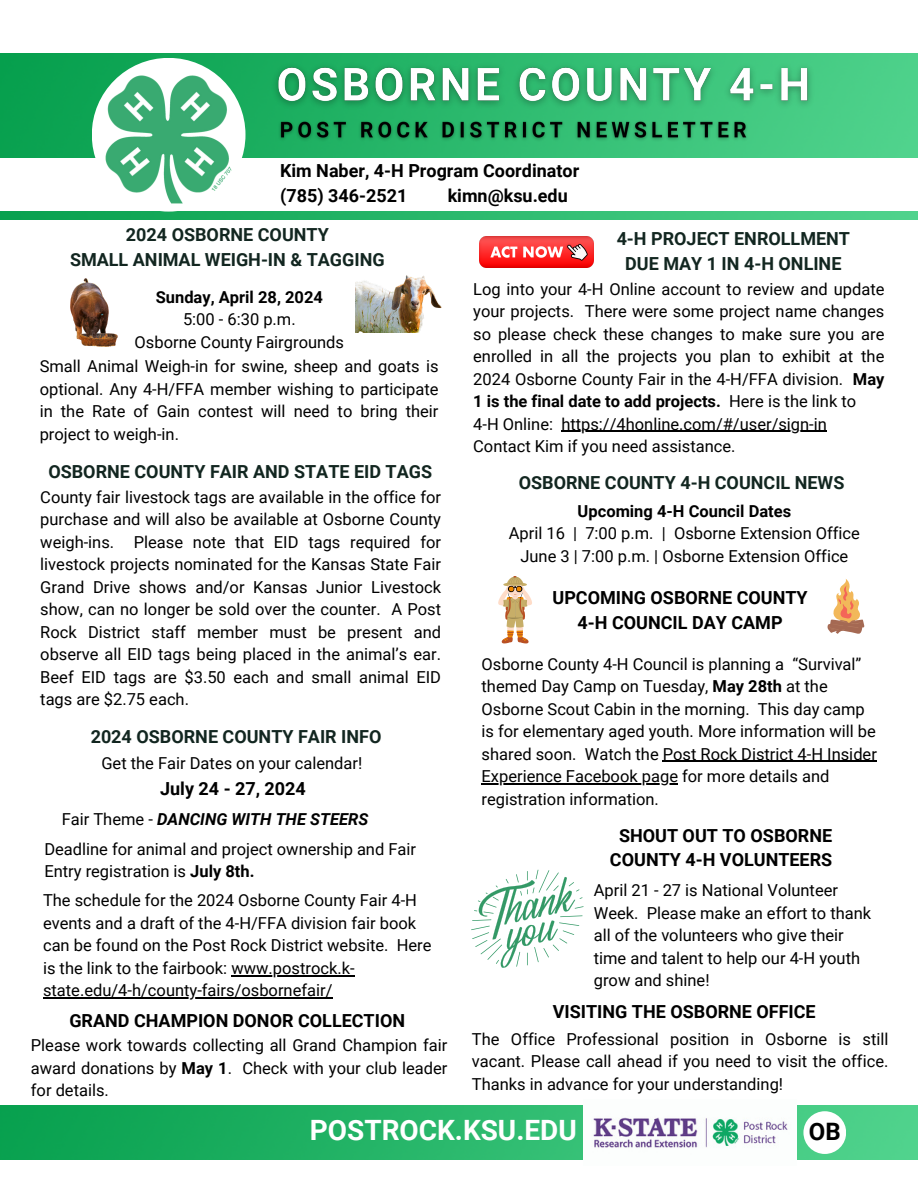
<style>
.page{position:relative;width:918px;height:1188px;background:#fff}
.page>*{position:absolute;margin:0;border:0;box-sizing:border-box;transform-origin:0 0}
.t1{font:700 28.05px "Roboto";color:#fff}
.t2{font:700 24px "Roboto";color:#000}
.t3{font:700 18px/24.8px "Roboto";color:#000;text-align:center}
.t4{font:700 18px/24.8px "Roboto";color:#122620;text-align:center}
.t5{font:16.5px/22.5px "Roboto";color:#000}
.t6{font:700 16.5px "Roboto";color:#000}
.s1{font-weight:700;font-style:italic}
.s2{font-weight:700}
</style>
<div class="page">
<img style="left:0;top:54px;width:918px;height:103px">
<img style="left:0;top:212px;width:918px;height:7px">
<div style="left:92px;top:58px;width:154px;height:154px;background:#fff;border-radius:50%"></div>
<img style="left:97px;top:68px;width:144px;height:144px;border-radius:50%">
<img style="left:0;top:1106px;width:918px;height:54px">
<img style="left:584px;top:1106px;width:212px;height:54px">
<div style="left:803px;top:1111px;width:43px;height:43px;background:#fff;border-radius:50%"></div>
<img style="left:70px;top:278px;width:48px;height:69px">
<img style="left:355px;top:275px;width:87px;height:58px">
<img style="left:480px;top:237px;width:113px;height:30px">
<svg style="left:498px;top:576px;width:34px;height:67px"></svg>
<svg style="left:828px;top:579px;width:36px;height:55px"></svg>
<svg style="left:471px;top:870px;width:113px;height:98px"></svg>
<img style="left:267px;top:58px;width:553px;height:58px">
<img style="left:275px;top:116px;width:478px;height:29px">
<hr style="left:231px;top:975px;width:124px;height:1px;background:#000">
<hr style="left:43px;top:998px;width:290px;height:1px;background:#000">
<hr style="left:561px;top:431px;width:266px;height:1px;background:#000">
<hr style="left:663px;top:761px;width:214px;height:1px;background:#000">
<hr style="left:482px;top:783px;width:196px;height:1px;background:#000">
<p class="t3" style="left:280px;top:159px;width:301px;text-align:left">Kim Naber, 4-H Program Coordinator (785) 346-2521</p>
<p class="t3" style="left:448px;top:184px;width:122px">kimn@ksu.edu</p>
<p class="t4" style="left:70px;top:222px;width:316px">2024 OSBORNE COUNTY<br>SMALL ANIMAL WEIGH-IN &amp; TAGGING</p>
<p class="t6" style="left:156px;top:287px;width:169px">Sunday, April 28, 2024</p>
<p class="t5" style="left:135px;top:308px;width:211px;text-align:center">5:00 - 6:30 p.m.<br>Osborne County Fairgrounds</p>
<p class="t5" style="left:40px;top:356px;width:400px;text-align:justify">Small Animal Weigh-in for swine, sheep and goats is optional. Any 4-H/FFA member wishing to participate in the Rate of Gain contest will need to bring their project to weigh-in.</p>
<p class="t4" style="left:48px;top:460px;width:385px">OSBORNE COUNTY FAIR AND STATE EID TAGS</p>
<p class="t5" style="left:40px;top:486px;width:402px;text-align:justify">County fair livestock tags are available in the office for purchase and will also be available at Osborne County weigh-ins. Please note that EID tags required for livestock projects nominated for the Kansas State Fair Grand Drive shows and/or Kansas Junior Livestock show, can no longer be sold over the counter. A Post Rock District staff member must be present and observe all EID tags being placed in the animal’s ear.<br>Beef EID tags are $3.50 each and small animal EID tags are $2.75 each.</p>
<p class="t4" style="left:91px;top:725px;width:292px">2024 OSBORNE COUNTY FAIR INFO</p>
<p class="t5" style="left:101px;top:752px;width:263px">Get the Fair Dates on your calendar!</p>
<p class="t3" style="left:160px;top:776px;width:147px">July 24 - 27, 2024</p>
<p class="t5" style="left:44px;top:805px;width:373px;line-height:29.2px;text-indent:17px">Fair Theme - <span class="s1">DANCING WITH THE STEERS<br></span>Deadline for animal and project ownership and Fair</p>
<p class="t5" style="left:44px;top:860px;width:212px">Entry registration is <span class="s2">July 8th.</span></p>
<p class="t5" style="left:43px;top:890px;width:390px">The schedule for the 2024 Osborne County Fair 4-H events and a draft of the 4-H/FFA division fair book can be found on the Post Rock District website. Here is the link to the fairbook: www.postrock.k&shy;state.edu/4-h/county-fairs/osbornefair/</p>
<p class="t3" style="left:69px;top:1008px;width:337px">GRAND CHAMPION DONOR COLLECTION</p>
<p class="t5" style="left:31px;top:1034px;width:418px;text-align:justify">Please work towards collecting all Grand Champion fair award donations by <span class="s2">May 1</span>. Check with your club leader for details.</p>
<p class="t4" style="left:617px;top:227px;width:235px">4-H PROJECT ENROLLMENT<br>DUE MAY 1 IN 4-H ONLINE</p>
<p class="t5" style="left:473px;top:278px;width:413px">Log into your 4-H Online account to review and update your projects. There were some project name changes so please check these changes to make sure you are enrolled in all the projects you plan to exhibit at the 2024 Osborne County Fair in the 4-H/FFA division. <span class="s2">May 1 is the final date to add projects.</span> Here is the link to 4-H Online: https://4honline.com/#/user/sign-in Contact Kim if you need assistance.</p>
<p class="t4" style="left:519px;top:470px;width:327px">OSBORNE COUNTY 4-H COUNCIL NEWS</p>
<p class="t6" style="left:578px;top:501px;width:215px">Upcoming 4-H Council Dates</p>
<p class="t5" style="left:509px;top:522px;width:353px;text-align:center">April 16 | 7:00 p.m. | Osborne Extension Office<br>June 3 | 7:00 p.m. | Osborne Extension Office</p>
<p class="t3" style="left:552px;top:586px;width:257px">UPCOMING OSBORNE COUNTY<br>4-H COUNCIL DAY CAMP</p>
<p class="t5" style="left:482px;top:653px;width:397px">Osborne County 4-H Council is planning a “Survival” themed Day Camp on Tuesday, <span class="s2">May 28th</span> at the Osborne Scout Cabin in the morning. This day camp is for elementary aged youth. More information will be shared soon. Watch the Post Rock District 4-H Insider Experience Facebook page for more details and registration information.</p>
<p class="t3" style="left:610px;top:823px;width:224px">SHOUT OUT TO OSBORNE<br>COUNTY 4-H VOLUNTEERS</p>
<p class="t5" style="left:594px;top:879px;width:279px">April 21 - 27 is National Volunteer<br>Week. Please make an effort to thank all of the volunteers who give their time and talent to help our 4-H youth grow and shine!</p>
<p class="t3" style="left:553px;top:1000px;width:264px">VISITING THE OSBORNE OFFICE</p>
<p class="t5" style="left:472px;top:1028px;width:418px;text-align:justify">The Office Professional position in Osborne is still vacant. Please call ahead if you need to visit the office.<br>Thanks in advance for your understanding!</p>
<h1 class="t1" style="left:310px;top:1114px;width:268px">POSTROCK.KSU.EDU</h1>
<h2 class="t2" style="left:809px;top:1118px;width:33px">OB</h2>
</div>
